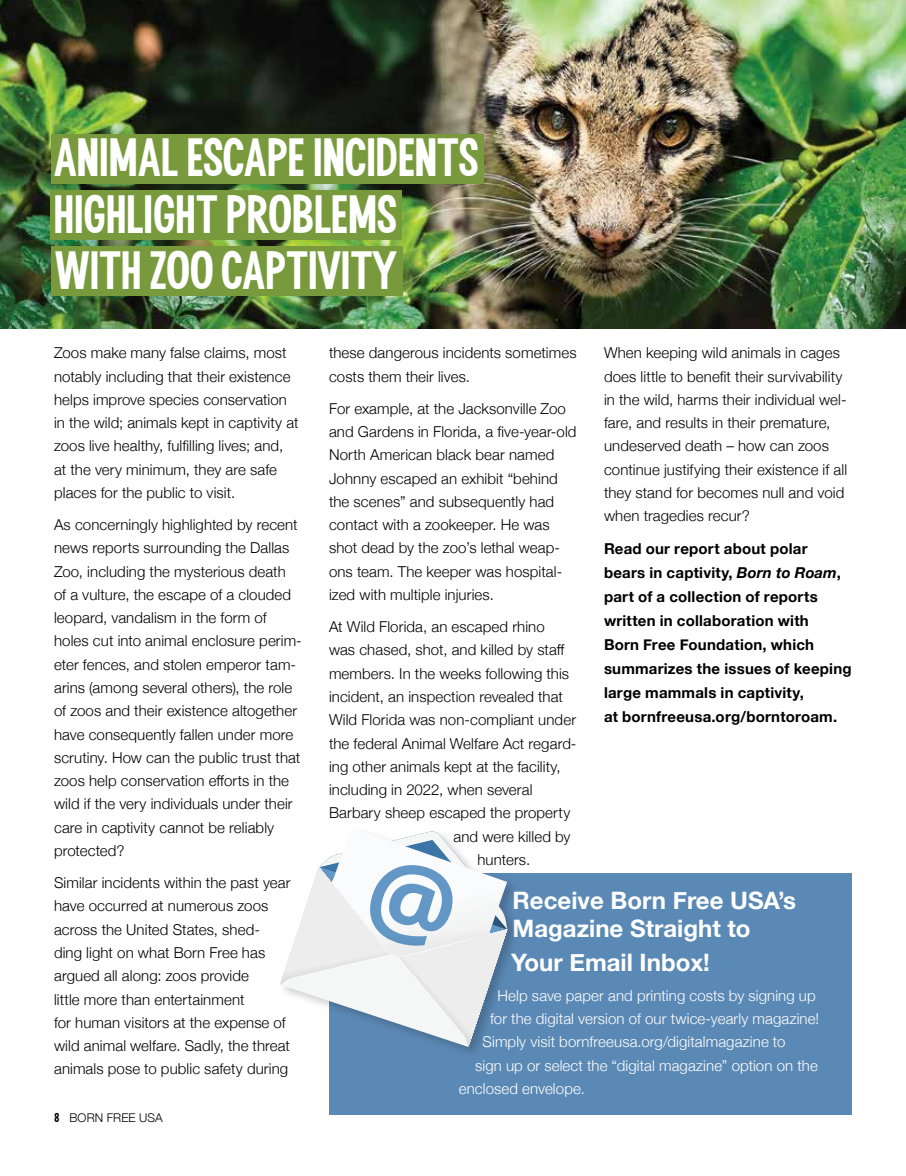
<style>
.page{position:relative;width:906px;height:1176px;background:#fff}
.page>*{position:absolute;margin:0;border:0;box-sizing:border-box;transform-origin:0 0}
.t1{font:43.5px/56.2px "Born Free Sans";letter-spacing:.005em;color:#fff}
.t2{font:700 24px/27.8px "Helvetica Neue";color:#fff}
.t3{font:300 15px/23.2px "Helvetica Neue";letter-spacing:.005em;color:#000}
.t4{font:700 15px/24px "Helvetica Neue";letter-spacing:.015em;color:#000}
.t5{font:300 15px "Helvetica Neue";letter-spacing:.01em;color:#fff}
.t6{font:300 12px "Helvetica Neue";letter-spacing:.01em;color:#000}
.s1{font-family:"Born Free Sans";font-weight:400;font-size:10.5px}
.s2{font-style:italic}
</style>
<div class="page">
<hr style="left:905px;top:0;width:1px;height:1175px;background:#56514b">
<img style="left:0;top:0;width:905px;height:328px">
<div style="left:329px;top:873px;width:522px;height:241px;background:#5b89b5"></div>
<div style="left:277px;top:825px;width:243px;height:234px;background:#000;opacity:.2"></div>
<svg style="left:280px;top:827px;width:227px;height:219px"></svg>
<div style="left:51px;top:134px;width:432px;height:49px;background:#789a3d"></div>
<div style="left:51px;top:190px;width:350px;height:50px;background:#789a3d"></div>
<div style="left:51px;top:246px;width:351px;height:50px;background:#789a3d"></div>
<h1 class="t1" style="left:54px;top:133px;width:425px">ANIMAL ESCAPE INCIDENTS<br>HIGHLIGHT PROBLEMS<br>WITH ZOO CAPTIVITY</h1>
<p class="t3" style="left:54px;top:340px;width:246px">Zoos make many false claims, most notably including that their existence helps improve species conservation in the wild; animals kept in captivity at zoos live healthy, fulfilling lives; and, at the very minimum, they are safe places for the public to visit.</p>
<p class="t3" style="left:54px;top:512px;width:249px">As concerningly highlighted by recent news reports surrounding the Dallas Zoo, including the mysterious death<br>of a vulture, the escape of a clouded leopard, vandalism in the form of holes cut into animal enclosure perim&shy;eter fences, and stolen emperor tam&shy;arins (among several others), the role of zoos and their existence altogether have consequently fallen under more scrutiny. How can the public trust that zoos help conservation efforts in the wild if the very individuals under their care in captivity cannot be reliably protected?</p>
<p class="t3" style="left:54px;top:869px;width:238px">Similar incidents within the past year have occurred at numerous zoos across the United States, shed&shy;ding light on what Born Free has argued all along: zoos provide<br>little more than entertainment<br>for human visitors at the expense of wild animal welfare. Sadly, the threat animals pose to public safety during</p>
<p class="t6" style="left:54px;top:1107px;width:110px"><span class="s1">8</span> BORN FREE USA</p>
<p class="t3" style="left:329px;top:340px;width:249px">these dangerous incidents sometimes costs them their lives.</p>
<p class="t3" style="left:329px;top:395px;width:249px">For example, at the Jacksonville Zoo and Gardens in Florida, a five-year-old North American black bear named Johnny escaped an exhibit “behind the scenes” and subsequently had contact with a zookeeper. He was shot dead by the zoo’s lethal weap&shy;ons team. The keeper was hospital&shy;ized with multiple injuries.</p>
<p class="t3" style="left:329px;top:614px;width:217px">At Wild Florida, an escaped rhino</p>
<p class="t3" style="left:329px;top:637px;width:237px">was chased, shot, and killed by staff</p>
<p class="t3" style="left:329px;top:660px;width:241px">members. In the weeks following this</p>
<p class="t3" style="left:329px;top:683px;width:235px">incident, an inspection revealed that</p>
<p class="t3" style="left:329px;top:707px;width:248px">Wild Florida was non-compliant under</p>
<p class="t3" style="left:329px;top:730px;width:249px">the federal Animal Welfare Act regard-</p>
<p class="t3" style="left:329px;top:753px;width:233px">ing other animals kept at the facility,</p>
<p class="t3" style="left:329px;top:776px;width:205px">including in 2022, when several</p>
<p class="t3" style="left:329px;top:800px;width:243px">Barbary sheep escaped the property</p>
<p class="t3" style="left:453px;top:823px;width:118px">and were killed by</p>
<p class="t3" style="left:477px;top:846px;width:54px">hunters.</p>
<p class="t3" style="left:603px;top:340px;width:244px">When keeping wild animals in cages does little to benefit their survivability in the wild, harms their individual wel&shy;fare, and results in their premature, undeserved death – how can zoos continue justifying their existence if all they stand for becomes null and void when tragedies recur?</p>
<p class="t4" style="left:603px;top:537px;width:249px">Read our report about polar bears in captivity, <span class="s2">Born to Roam</span>, part of a collection of reports written in collaboration with<br>Born Free Foundation, which summarizes the issues of keeping large mammals in captivity,<br>at bornfreeusa.org/borntoroam.</p>
<h2 class="t2" style="left:512px;top:887px;width:285px">Receive Born Free USA’s<br>Magazine Straight to</h2>
<h2 class="t2" style="left:511px;top:948px;width:200px">Your Email Inbox!</h2>
<p class="t5" style="left:497px;top:983px;width:319px">Help save paper and printing costs by signing up</p>
<p class="t5" style="left:490px;top:1006px;width:330px">for the digital version of our twice-yearly magazine!</p>
<p class="t5" style="left:482px;top:1029px;width:304px">Simply visit bornfreeusa.org/digitalmagazine to</p>
<p class="t5" style="left:475px;top:1052px;width:344px">sign up or select the “digital magazine” option on the</p>
<p class="t5" style="left:458px;top:1076px;width:127px">enclosed envelope.</p>
</div>
